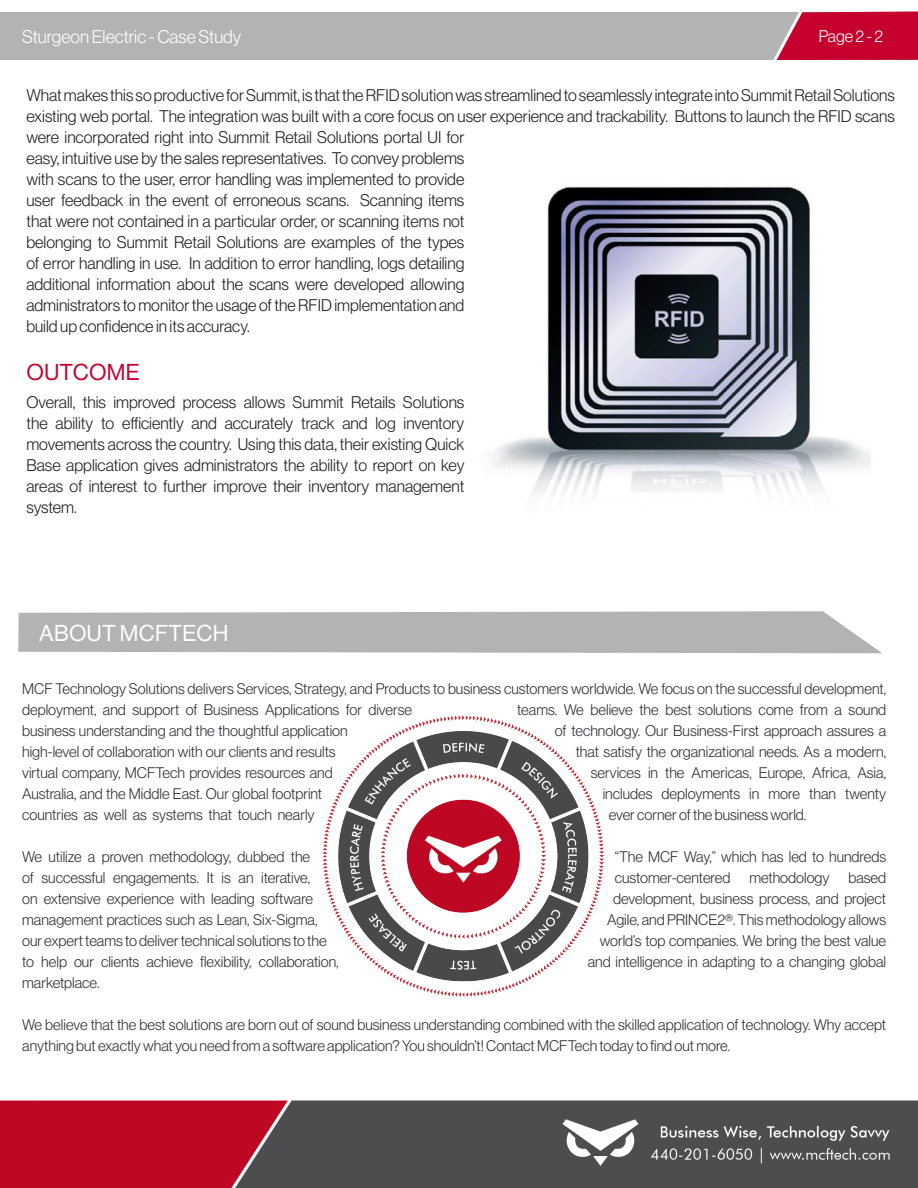
<style>
.page{position:relative;width:918px;height:1188px;background:#fff}
.page>*{position:absolute;margin:0;border:0;box-sizing:border-box;transform-origin:0 0}
.Sidebar_Heading{font:22.5px "N Haas Grotesk DS Pro 55 Rg";letter-spacing:.015em;color:#fff}
.Heading_Style{font:22.5px "N Haas Grotesk DS Pro 55 Rg";letter-spacing:.015em;color:#c5002e}
.t1{font:18px "N Haas Grotesk DS Pro 45 Lt";color:#fff}
.Paragraph_Main{font:16.5px/21px "N Haas Grotesk DS Pro 45 Lt";color:#231f20}
.t2{font:16.5px "N Haas Grotesk DS Pro 45 Lt";color:#fff}
.Paragraph_small{font:15px/21px "N Haas Grotesk DS Pro 45 Lt";color:#2d3339}
</style>
<div class="page">
<svg style="left:18px;top:611px;width:864px;height:43px;background:#b8bab9"></svg>
<img style="left:0;top:1100px;width:918px;height:88px">
<div style="left:0;top:12px;width:769px;height:48px;background:#b2b4b3"></div>
<svg style="left:769px;top:11px;width:149px;height:49px;background:#c51f45"></svg>
<img style="left:322px;top:715px;width:282px;height:282px">
<img style="left:489px;top:186px;width:382px;height:309px">
<p class="t1" style="left:22px;top:26px;width:221px">Sturgeon Electric - Case Study</p>
<p class="t2" style="left:819px;top:27px;width:66px">Page 2 - 2</p>
<p class="Paragraph_Main" style="left:26px;top:85px;width:870px">What makes this so productive for Summit, is that the RFID solution was streamlined to seamlessly integrate into Summit Retail Solutions existing web portal. The integration was built with a core focus on user experience and trackability. Buttons to launch the RFID scans were incorporated right into Summit Retail Solutions portal UI for<br>easy, intuitive use by the sales representatives. To convey problems<br>with scans to the user, error handling was implemented to provide<br>user feedback in the event of erroneous scans. Scanning items<br>that were not contained in a particular order, or scanning items not<br>belonging to Summit Retail Solutions are examples of the types<br>of error handling in use. In addition to error handling, logs detailing<br>additional information about the scans were developed allowing<br>administrators to monitor the usage of the RFID implementation and<br>build up confidence in its accuracy.</p>
<p class="Heading_Style" style="left:27px;top:359px;width:115px">OUTCOME</p>
<p class="Paragraph_Main" style="left:26px;top:392px;width:440px;text-align:justify">Overall, this improved process allows Summit Retails Solutions the ability to efficiently and accurately track and log inventory movements across the country. Using this data, their existing Quick Base application gives administrators the ability to report on key areas of interest to further improve their inventory management system.</p>
<p class="Sidebar_Heading" style="left:39px;top:621px;width:191px">ABOUT MCFTECH</p>
<p class="Paragraph_small" style="left:22px;top:678px;width:865px">MCF Technology Solutions delivers Services, Strategy, and Products to business customers worldwide. We focus on the successful development, deployment, and support of Business Applications for diverse</p>
<p class="Paragraph_small" style="left:517px;top:699px;width:371px">teams. We believe the best solutions come from a sound</p>
<p class="Paragraph_small" style="left:22px;top:720px;width:327px">business understanding and the thoughtful application</p>
<p class="Paragraph_small" style="left:555px;top:720px;width:333px">of technology. Our Business-First approach assures a</p>
<p class="Paragraph_small" style="left:22px;top:741px;width:315px">high-level of collaboration with our clients and results</p>
<p class="Paragraph_small" style="left:576px;top:741px;width:312px">that satisfy the organizational needs. As a modern,</p>
<p class="Paragraph_small" style="left:22px;top:762px;width:312px">virtual company, MCFTech provides resources and</p>
<p class="Paragraph_small" style="left:591px;top:762px;width:297px">services in the Americas, Europe, Africa, Asia,</p>
<p class="Paragraph_small" style="left:22px;top:783px;width:301px">Australia, and the Middle East. Our global footprint</p>
<p class="Paragraph_small" style="left:603px;top:783px;width:285px">includes deployments in more than twenty</p>
<p class="Paragraph_small" style="left:22px;top:804px;width:294px">countries as well as systems that touch nearly</p>
<p class="Paragraph_small" style="left:609px;top:804px;width:199px">ever corner of the business world.</p>
<p class="Paragraph_small" style="left:22px;top:846px;width:289px">We utilize a proven methodology, dubbed the</p>
<p class="Paragraph_small" style="left:615px;top:846px;width:273px">“The MCF Way,” which has led to hundreds</p>
<p class="Paragraph_small" style="left:22px;top:867px;width:289px">of successful engagements. It is an iterative,</p>
<p class="Paragraph_small" style="left:615px;top:867px;width:117px">customer-centered</p>
<p class="Paragraph_small" style="left:749px;top:867px;width:82px">methodology</p>
<p class="Paragraph_small" style="left:848px;top:867px;width:39px">based</p>
<p class="Paragraph_small" style="left:22px;top:888px;width:293px">on extensive experience with leading software</p>
<p class="Paragraph_small" style="left:613px;top:888px;width:275px">development, business process, and project</p>
<p class="Paragraph_small" style="left:22px;top:909px;width:297px">management practices such as Lean, Six-Sigma,</p>
<p class="Paragraph_small" style="left:607px;top:909px;width:281px">Agile, and PRINCE2®. This methodology allows</p>
<p class="Paragraph_small" style="left:22px;top:930px;width:306px">our expert teams to deliver technical solutions to the</p>
<p class="Paragraph_small" style="left:600px;top:930px;width:288px">world’s top companies. We bring the best value</p>
<p class="Paragraph_small" style="left:22px;top:951px;width:318px">to help our clients achieve flexibility, collaboration,</p>
<p class="Paragraph_small" style="left:588px;top:951px;width:300px">and intelligence in adapting to a changing global</p>
<p class="Paragraph_small" style="left:22px;top:972px;width:79px">marketplace.</p>
<p class="Paragraph_small" style="left:22px;top:1014px;width:865px">We believe that the best solutions are born out of sound business understanding combined with the skilled application of technology. Why accept anything but exactly what you need from a software application? You shouldn’t! Contact MCFTech today to find out more.</p>
</div>
